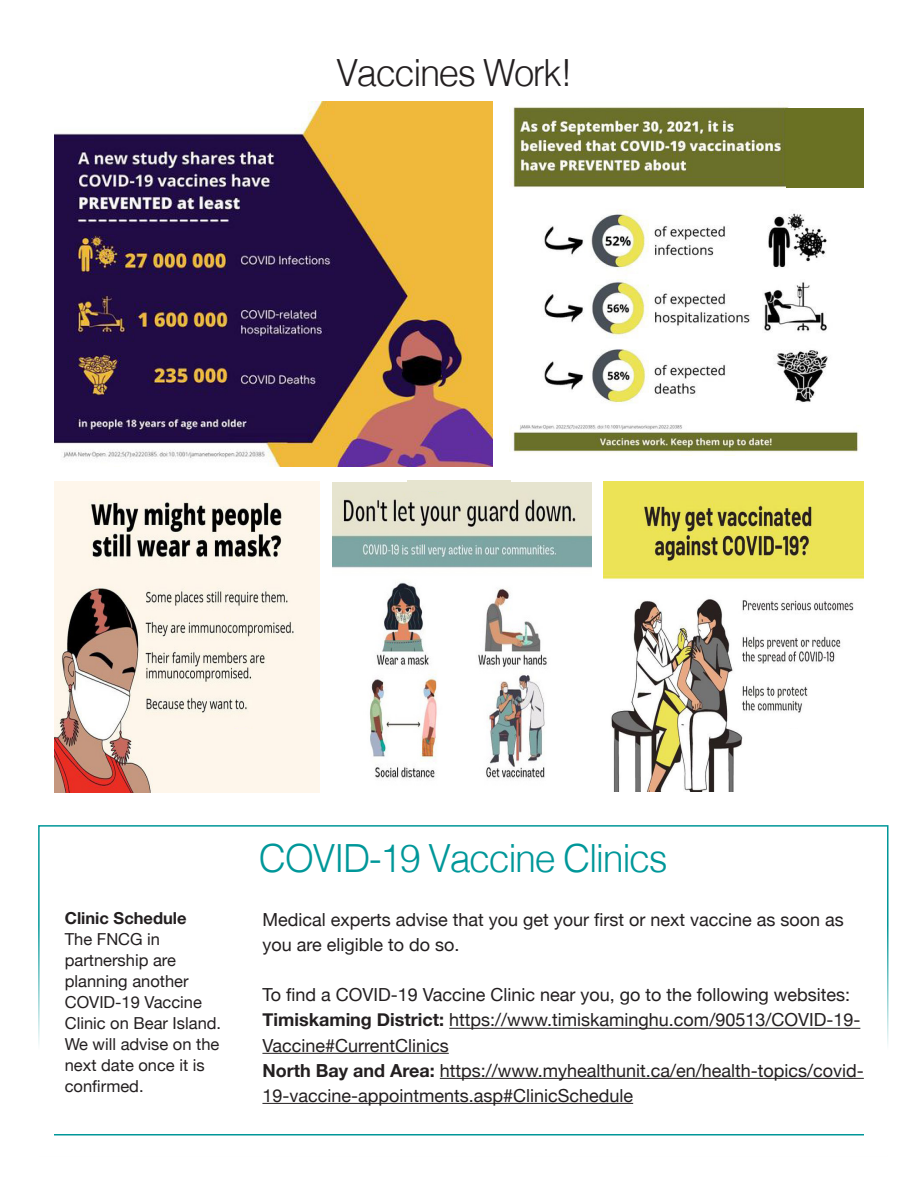
<style>
.page{position:relative;width:918px;height:1188px;background:#fff}
.page>*{position:absolute;margin:0;border:0;box-sizing:border-box;transform-origin:0 0}
.t1{font:300 38.85px "Helvetica";letter-spacing:-.04em;color:#009799}
.t2{font:300 37.5px "Helvetica";letter-spacing:-.04em;color:#231f20}
.t3{font:18px/25px "Helvetica Neue";color:#231f20}
.t4{font:16.5px/21px "Helvetica Neue";color:#231f20}
.t5{font:700 16.5px "Helvetica Neue";color:#231f20}
.s1{font-weight:700}
</style>
<div class="page">
<div style="left:38px;top:825px;width:851px;height:332px;border:2px solid #009799"></div>
<img style="left:54px;top:102px;width:439px;height:365px">
<img style="left:509px;top:102px;width:350px;height:351px">
<div style="left:786px;top:108px;width:78px;height:80px;background:#6a7123"></div>
<img style="left:54px;top:482px;width:266px;height:311px">
<img style="left:603px;top:482px;width:261px;height:310px">
<div style="left:214px;top:729px;width:97px;height:55px;background:#fef6eb"></div>
<img style="left:332px;top:482px;width:260px;height:297px">
<div style="left:407px;top:481px;width:104px;height:10px;background:#e6e4cf"></div>
<div style="left:771px;top:729px;width:93px;height:55px;background:#fff"></div>
<hr style="left:449px;top:1028px;width:411px;height:1px;background:#231f20">
<hr style="left:262px;top:1053px;width:187px;height:1px;background:#231f20">
<hr style="left:440px;top:1078px;width:424px;height:1px;background:#231f20">
<hr style="left:262px;top:1103px;width:371px;height:1px;background:#231f20">
<hr style="left:54px;top:1134px;width:810px;height:2px;background:#009799">
<p class="t2" style="left:336px;top:41px;width:238px">Vaccines Work!</p>
<p class="t5" style="left:65px;top:906px;width:123px">Clinic Schedule</p>
<p class="t4" style="left:65px;top:930px;width:158px">The FNCG in partnership are planning another<br>COVID-19 Vaccine<br>Clinic on Bear Island.<br>We will advise on the next date once it is confirmed.</p>
<p class="t1" style="left:259px;top:826px;width:410px">COVID-19 Vaccine Clinics</p>
<p class="t3" style="left:262px;top:908px;width:583px">Medical experts advise that you get your first or next vaccine as soon as you are eligible to do so.</p>
<p class="t3" style="left:262px;top:984px;width:589px">To find a COVID-19 Vaccine Clinic near you, go to the following websites:</p>
<p class="t3" style="left:262px;top:1009px;width:599px"><span class="s1">Timiskaming District:</span> https://www.timiskaminghu.com/90513/COVID-19-<br>Vaccine#CurrentClinics</p>
<p class="t3" style="left:262px;top:1059px;width:603px"><span class="s1">North Bay and Area:</span> https://www.myhealthunit.ca/en/health-topics/covid-<br>19-vaccine-appointments.asp#ClinicSchedule</p>
</div>
